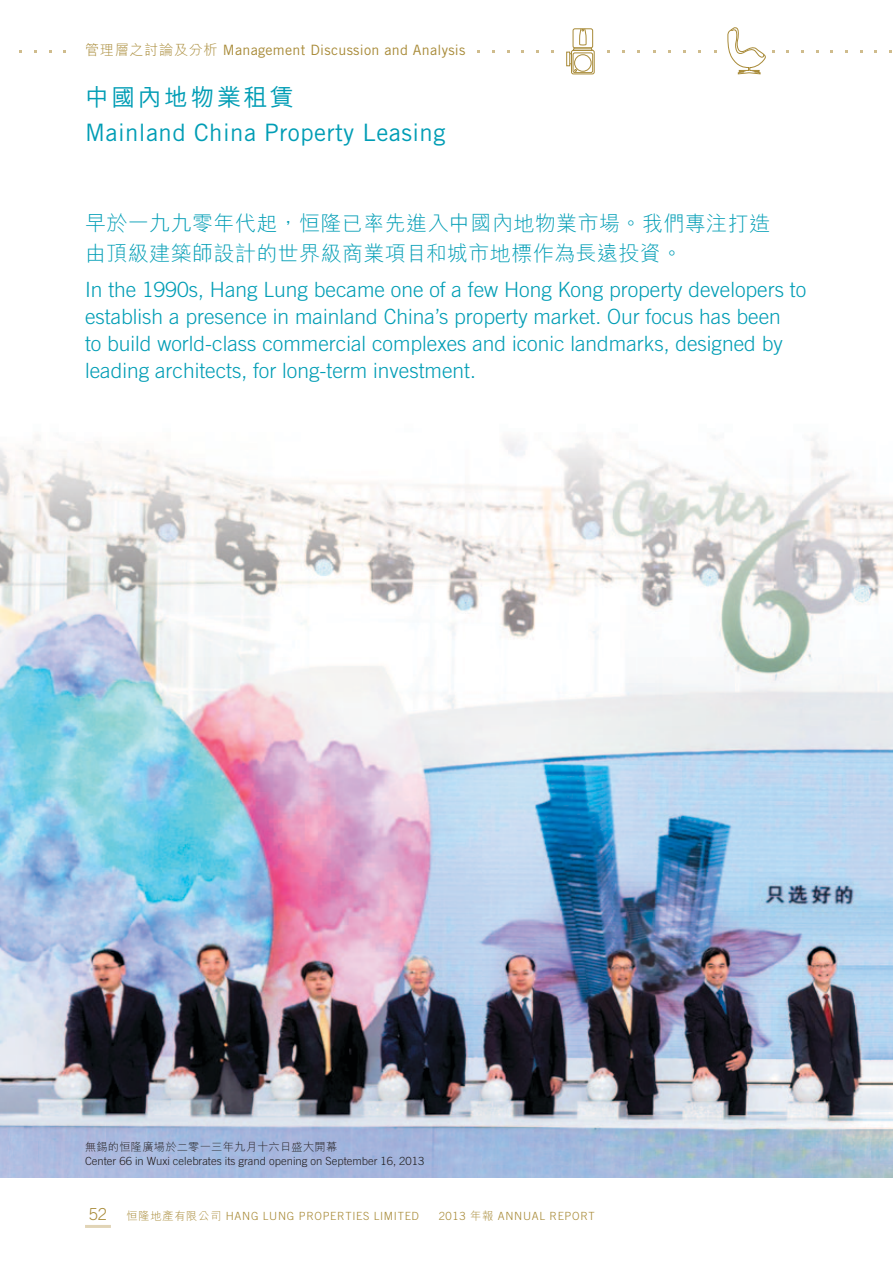
<style>
.page{position:relative;width:893px;height:1263px;background:#fff}
.page>*{position:absolute;margin:0;border:0;box-sizing:border-box;transform-origin:0 0}
.t1{font:24px "Trade Gothic LT Std";letter-spacing:.02em;color:#009db5}
.t2{font:500 24px "M Hei HK";letter-spacing:.1em;color:#009db5}
.t3{font:300 21px/27px "Trade Gothic LT Std";color:#009db5}
.t4{font:300 21px/30px "M Hei HK";letter-spacing:.02em;color:#009db5}
.t5{font:14.25px "Trade Gothic LT Std";letter-spacing:.02em;color:#a88a37}
.t6{font:300 11.25px "Trade Gothic LT Std";color:#231f20}
.t7{font:300 11.25px "Trade Gothic LT Std";letter-spacing:.06em;color:#a88a37}
.t8{font:300 11.25px "M Hei HK";letter-spacing:.02em;color:#231f20}
.s1{font-family:"M Hei HK";font-weight:300}
.s2{font-size:16.5px}
.s3{font-family:"M Hei HK"}
</style>
<div class="page">
<div style="left:571px;top:50px;width:23px;height:24px;border:1px solid #a88a37;border-radius:2px"></div>
<div style="left:573px;top:53px;width:20px;height:20px;border:1px solid #a88a37;border-radius:2px"></div>
<svg style="left:569px;top:28px;width:24px;height:44px"></svg>
<div style="left:566px;top:52px;width:4px;height:14px;border:1px solid #a88a37"></div>
<svg style="left:727px;top:27px;width:48px;height:48px"></svg>
<img style="left:0;top:436px;width:893px;height:742px">
<hr style="left:85px;top:1225px;width:26px;height:3px;background:#e1d4b6">
<p class="t5" style="left:85px;top:42px;width:382px"><span class="s1">管理層之討論及分析</span> Management Discussion and Analysis</p>
<p class="t2" style="left:85px;top:80px;width:210px">中國內地物業租賃</p>
<p class="t1" style="left:85px;top:118px;width:362px">Mainland China Property Leasing</p>
<p class="t4" style="left:85px;top:208px;width:687px">早於一九九零年代起，恒隆已率先進入中國內地物業市場。我們專注打造由頂級建築師設計的世界級商業項目和城市地標作為長遠投資。</p>
<p class="t3" style="left:85px;top:276px;width:723px">In the 1990s, Hang Lung became one of a few Hong Kong property developers to establish a presence in mainland China’s property market. Our focus has been<br>to build world-class commercial complexes and iconic landmarks, designed by leading architects, for long-term investment.</p>
<p class="t8" style="left:85px;top:1141px;width:254px">無錫的恒隆廣場於二零一三年九月十六日盛大開幕</p>
<p class="t6" style="left:85px;top:1154px;width:341px">Center 66 in Wuxi celebrates its grand opening on September 16, 2013</p>
<p class="t7" style="left:89px;top:1209px;width:332px"><span class="s2">52</span> <span class="s3">恒隆地產有限公司</span> HANG LUNG PROPERTIES LIMITED</p>
<p class="t7" style="left:439px;top:1209px;width:158px">2013 <span class="s3">年報</span> ANNUAL REPORT</p>
</div>
